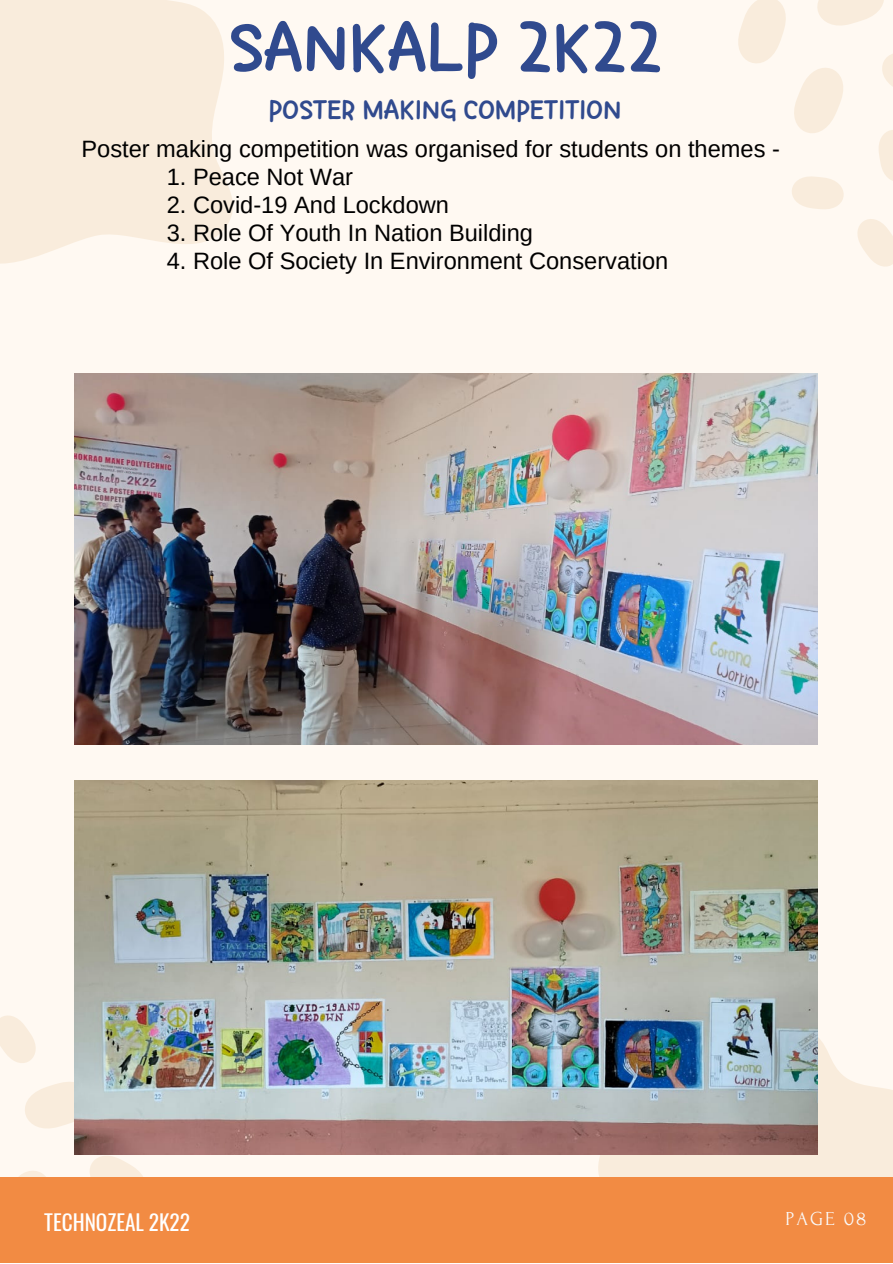
<style>
.page{position:relative;width:893px;height:1264px;background:#fff}
.page>*{position:absolute;margin:0;border:0;box-sizing:border-box;transform-origin:0 0}
.t1{font:79.5px "TT Dalpangi R";letter-spacing:-.025em;color:#304a8e}
.t2{font:31.5px "TT Dalpangi R";letter-spacing:-.025em;color:#304a8e}
.t3{font:23.55px "Arimo";color:#000}
.t4{font:21.3px "Oswald";color:#fff}
.t5{font:19.8px "Forum";letter-spacing:.1em;color:#fafafa}
</style>
<div class="page">
<div style="left:0;top:0;width:892px;height:1262px;background:#fff9f2"></div>
<svg style="left:0;top:0;width:233px;height:264px;background:#f9edde"></svg>
<svg style="left:738px;top:0;width:154px;height:267px"></svg>
<svg style="left:598px;top:1021px;width:294px;height:155px;fill:#f9ecdc"></svg>
<svg style="left:0;top:1004px;width:165px;height:172px"></svg>
<div style="left:0;top:1176px;width:892px;height:86px;background:#f28b43"></div>
<img style="left:75px;top:373px;width:742px;height:371px">
<img style="left:75px;top:780px;width:742px;height:374px">
<h1 class="t1" style="left:228px;top:7px;width:437px">SANKALP 2K22</h1>
<h2 class="t2" style="left:268px;top:93px;width:355px">POSTER MAKING COMPETITION</h2>
<p class="t3" style="left:81px;top:135px;width:700px">Poster making competition was organised for students on themes -</p>
<p class="t3" style="left:167px;top:163px;width:188px">1. Peace Not War</p>
<p class="t3" style="left:167px;top:191px;width:284px">2. Covid-19 And Lockdown</p>
<p class="t3" style="left:167px;top:220px;width:368px">3. Role Of Youth In Nation Building</p>
<p class="t3" style="left:167px;top:248px;width:503px">4. Role Of Society In Environment Conservation</p>
<p class="t4" style="left:44px;top:1205px;width:147px">TECHNOZEAL 2K22</p>
<p class="t5" style="left:785px;top:1208px;width:82px">PAGE 08</p>
</div>
